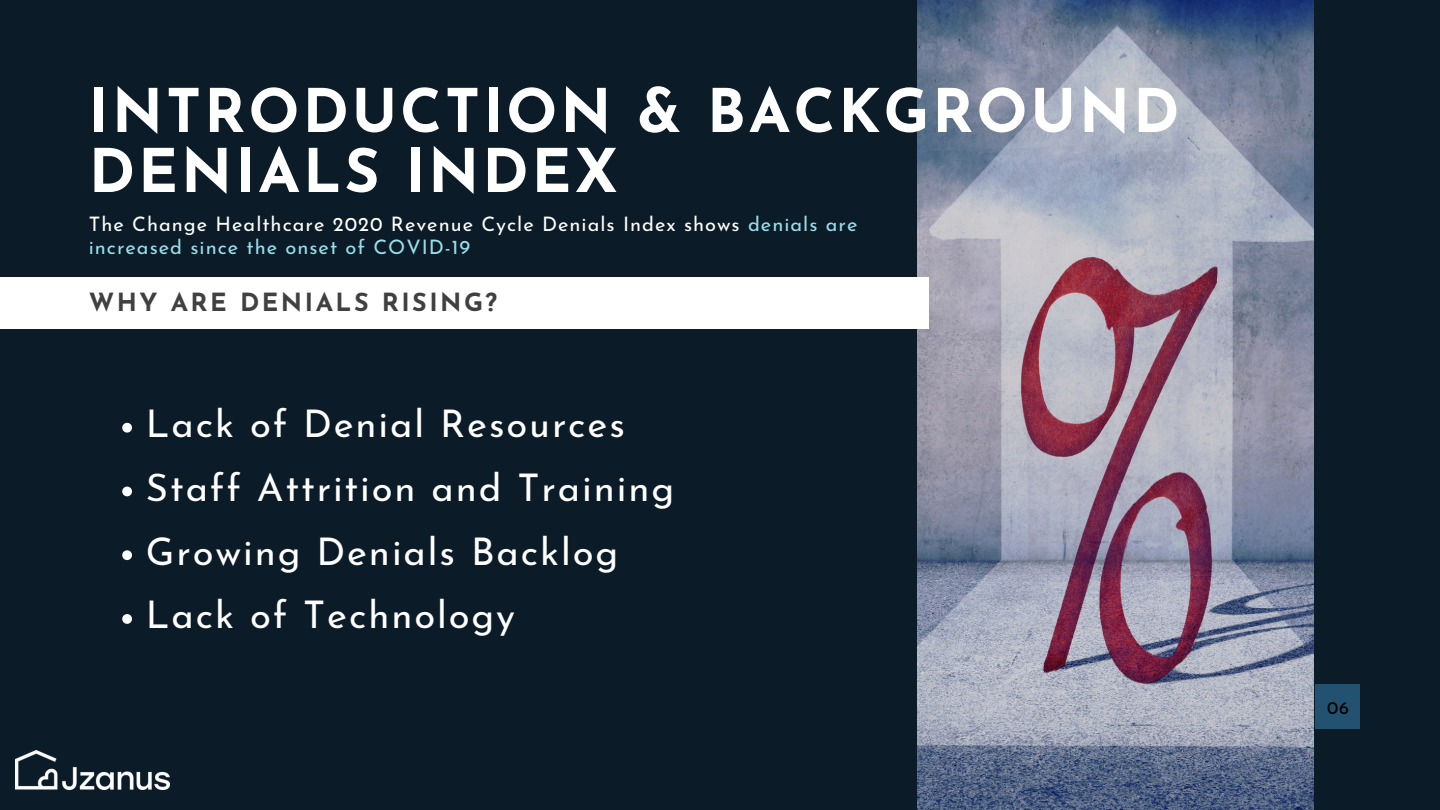
<style>
.page{position:relative;width:1440px;height:810px;background:#0b1b27}
.page>*{position:absolute;margin:0;border:0;box-sizing:border-box;transform-origin:0 0}
.t1{font:700 60px/60px "Josefin Sans";letter-spacing:.05em;color:#fff}
.t2{font:38.2px/63.8px "Josefin Sans";letter-spacing:.05em;color:#fff}
.t3{font:700 25px "Josefin Sans";letter-spacing:.1em;color:#404040}
.t4{font:20px/23.2px "Josefin Sans";letter-spacing:.05em;color:#fff}
.t5{font:18px "Josefin Sans";color:#000}
.s1{color:#99dfec}
</style>
<div class="page">
<img style="left:918px;top:0;width:396px;height:810px">
<div style="left:0;top:277px;width:928px;height:52px;background:#fff"></div>
<svg style="left:122px;top:423px;width:10px;height:10px"></svg>
<svg style="left:122px;top:487px;width:10px;height:9px"></svg>
<svg style="left:122px;top:550px;width:10px;height:10px"></svg>
<svg style="left:122px;top:614px;width:10px;height:10px"></svg>
<div style="left:1316px;top:684px;width:44px;height:45px;background:#235170"></div>
<img style="left:16px;top:751px;width:153px;height:39px">
<h1 class="t1" style="left:89px;top:87px;width:1092px">INTRODUCTION &amp; BACKGROUND<br>DENIALS INDEX</h1>
<p class="t4" style="left:89px;top:214px;width:770px">The Change Healthcare 2020 Revenue Cycle Denials Index shows <span class="s1">denials are increased since the onset of COVID-19</span></p>
<p class="t3" style="left:89px;top:292px;width:410px">WHY ARE DENIALS RISING?</p>
<h2 class="t2" style="left:146px;top:396px;width:530px">Lack of Denial Resources<br>Staff Attrition and Training<br>Growing Denials Backlog<br>Lack of Technology</h2>
<p class="t5" style="left:1327px;top:700px;width:23px">06</p>
</div>
